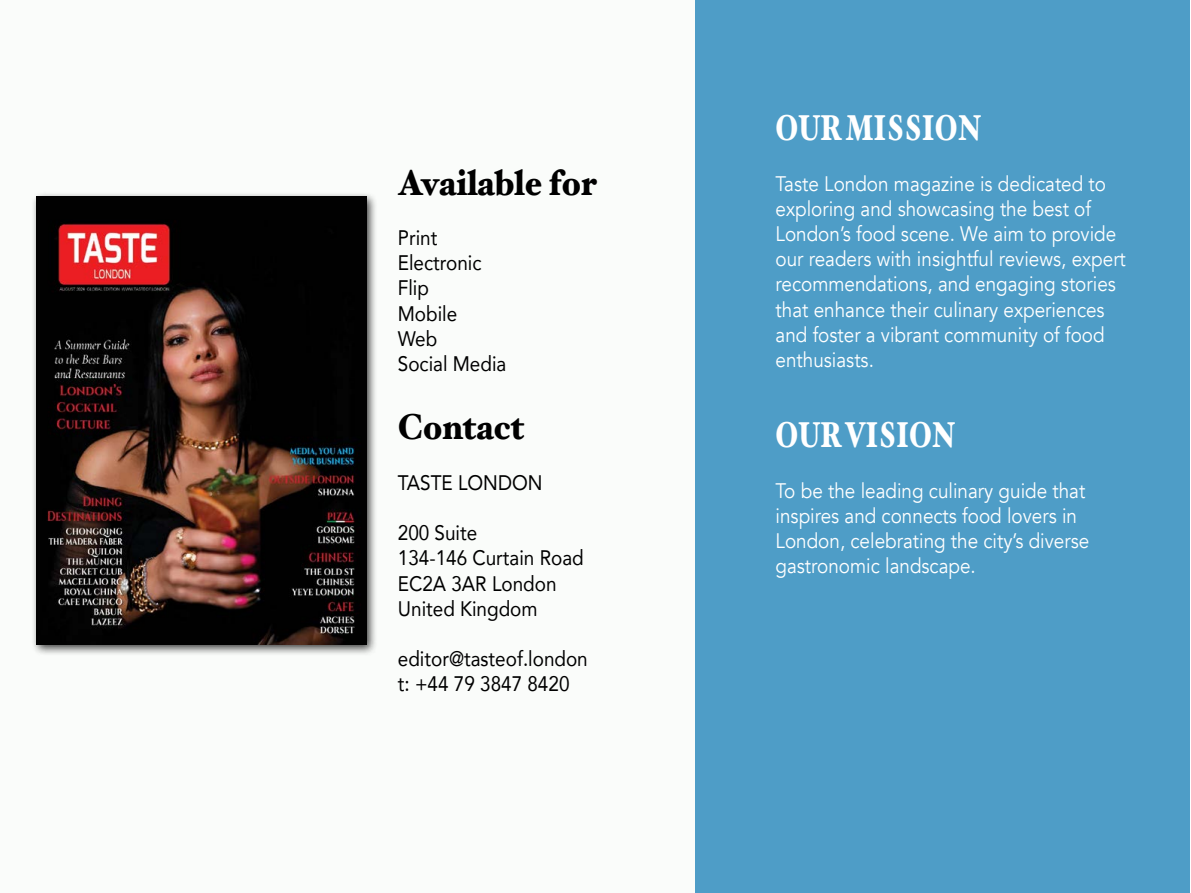
<style>
.page{position:relative;width:1191px;height:893px;background:#fff}
.page>*{position:absolute;margin:0;border:0;box-sizing:border-box;transform-origin:0 0}
.t1{font:900 36px "Hoefler Text";color:#fff;scale:.73 1}
.t2{font:900 36px "Hoefler Text";color:#000;scale:.9 1}
.t3{font:21px/25.2px "Avenir";color:#fff;scale:.9 1}
.t4{font:21px/25.2px "Avenir";color:#000;scale:.9 1}
</style>
<div class="page">
<div style="left:692px;top:0;width:498px;height:893px;background:#4e9dc7"></div>
<div style="left:0;top:0;width:694px;height:893px;background:#fafcfa"></div>
<div style="left:31px;top:191px;width:347px;height:465px;background:#000;opacity:.75"></div>
<img style="left:36px;top:197px;width:330px;height:448px">
<h1 class="t2" style="left:398px;top:161px;width:223px">Available for</h1>
<p class="t4" style="left:398px;top:225px;width:122px">Print<br>Electronic<br>Flip<br>Mobile<br>Web<br>Social Media</p>
<h1 class="t2" style="left:398px;top:406px;width:142px">Contact</h1>
<p class="t4" style="left:398px;top:469px;width:162px">TASTE LONDON</p>
<p class="t4" style="left:398px;top:520px;width:208px">200 Suite<br>134-146 Curtain Road<br>EC2A 3AR London<br>United Kingdom</p>
<p class="t4" style="left:398px;top:646px;width:213px">editor@tasteof.london t: +44 79 3847 8420</p>
<h1 class="t1" style="left:775px;top:107px;width:283px">OUR MISSION</h1>
<p class="t3" style="left:775px;top:171px;width:391px">Taste London magazine is dedicated to exploring and showcasing the best of London’s food scene. We aim to provide our readers with insightful reviews, expert recommendations, and engaging stories that enhance their culinary experiences and foster a vibrant community of food enthusiasts.</p>
<h1 class="t1" style="left:775px;top:414px;width:247px">OUR VISION</h1>
<p class="t3" style="left:775px;top:478px;width:350px">To be the leading culinary guide that inspires and connects food lovers in London, celebrating the city’s diverse gastronomic landscape.</p>
</div>
